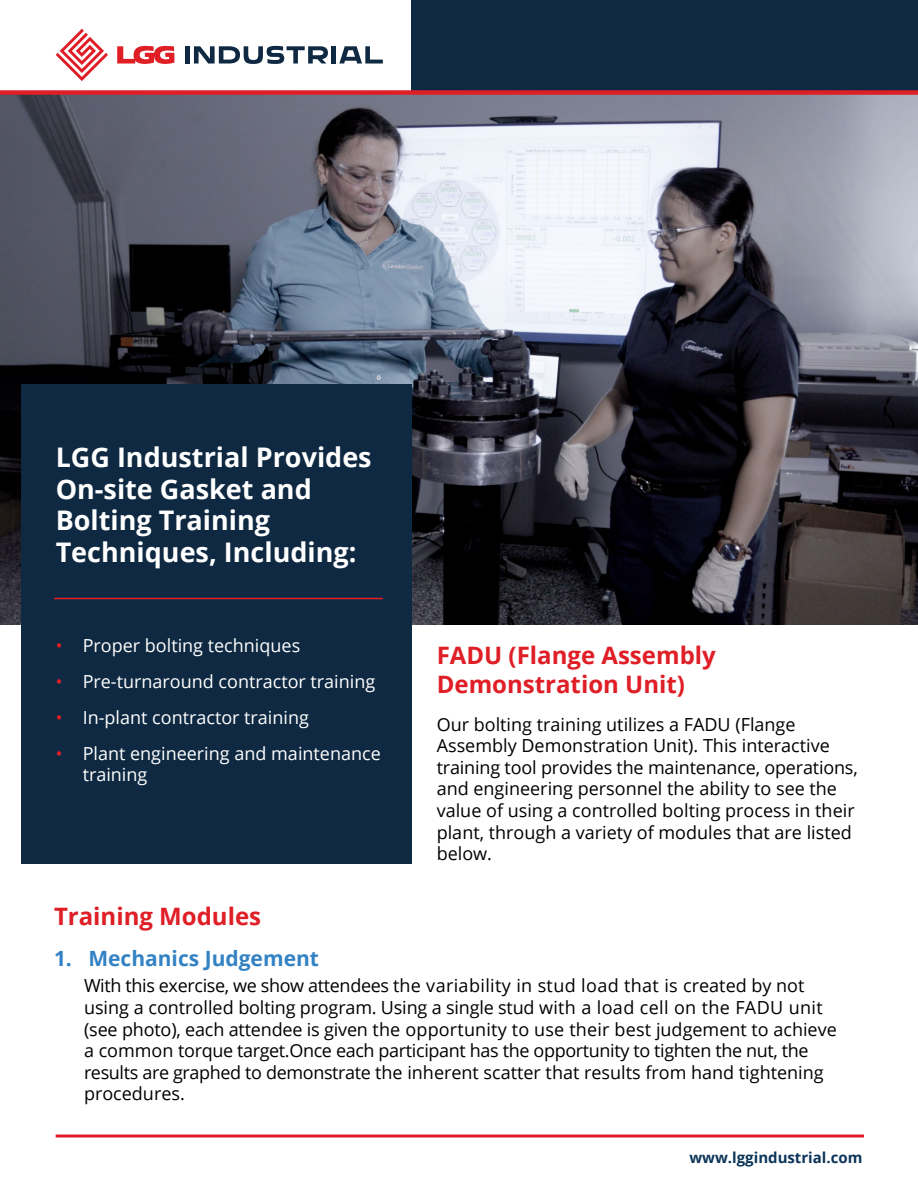
<style>
.page{position:relative;width:918px;height:1188px;background:#fff}
.page>*{position:absolute;margin:0;border:0;box-sizing:border-box;transform-origin:0 0}
.t1{font:700 27px/31.5px "Open Sans";color:#fff}
.t2{font:700 24px/28.8px "Open Sans";color:#df1e26}
.t3{font:700 21px "Open Sans";color:#3382c4}
.t4{font:18px/21.6px "Open Sans";color:#000}
.t5{font:18px/21px "Open Sans";color:#fff}
.t6{font:700 15px "Open Sans";color:#0b3459}
.s1{color:#ed1d24}
</style>
<div class="page">
<hr style="left:56px;top:1135px;width:808px;height:3px;background:#df1e26">
<div style="left:411px;top:0;width:507px;height:94px;background:#0e2941"></div>
<img style="left:0;top:95px;width:918px;height:529px">
<svg style="left:56px;top:29px;width:52px;height:52px"></svg>
<div style="left:185px;top:46px;width:5px;height:18px;background:#0e2941"></div>
<svg style="left:194px;top:46px;width:134px;height:18px"></svg>
<div style="left:331px;top:46px;width:5px;height:18px;background:#0e2941"></div>
<svg style="left:339px;top:46px;width:44px;height:18px"></svg>
<svg style="left:117px;top:46px;width:57px;height:18px"></svg>
<div style="left:0;top:90px;width:918px;height:5px;background:#df1e26"></div>
<div style="left:21px;top:384px;width:390px;height:480px;background:#0e2941"></div>
<hr style="left:54px;top:598px;width:329px;height:1px;background:#ed1d24">
<h1 class="t1" style="left:56px;top:441px;width:318px">LGG Industrial Provides<br>On-site Gasket and<br>Bolting Training<br>Techniques, Including:</h1>
<p class="t5" style="left:56px;top:634px;width:246px"><span class="s1">•</span> Proper bolting techniques</p>
<p class="t5" style="left:56px;top:670px;width:321px"><span class="s1">•</span> Pre-turnaround contractor training</p>
<p class="t5" style="left:56px;top:706px;width:255px"><span class="s1">•</span> In-plant contractor training</p>
<p class="t5" style="left:83px;top:742px;width:300px;text-indent:-27px"><span class="s1">•</span> Plant engineering and maintenance training</p>
<h2 class="t2" style="left:437px;top:640px;width:281px">FADU (Flange Assembly<br>Demonstration Unit)</h2>
<p class="t4" style="left:437px;top:713px;width:423px">Our bolting training utilizes a FADU (Flange Assembly Demonstration Unit). This interactive training tool provides the maintenance, operations, and engineering personnel the ability to see the value of using a controlled bolting process in their plant, through a variety of modules that are listed below.</p>
<h2 class="t2" style="left:54px;top:901px;width:209px">Training Modules</h2>
<p class="t3" style="left:54px;top:944px;width:266px">1. Mechanics Judgement</p>
<p class="t4" style="left:84px;top:975px;width:754px">With this exercise, we show attendees the variability in stud load that is created by not using a controlled bolting program. Using a single stud with a load cell on the FADU unit (see photo), each attendee is given the opportunity to use their best judgement to achieve a common torque target.Once each participant has the opportunity to tighten the nut, the results are graphed to demonstrate the inherent scatter that results from hand tightening procedures.</p>
<p class="t6" style="left:689px;top:1147px;width:175px">www.lggindustrial.com</p>
</div>
